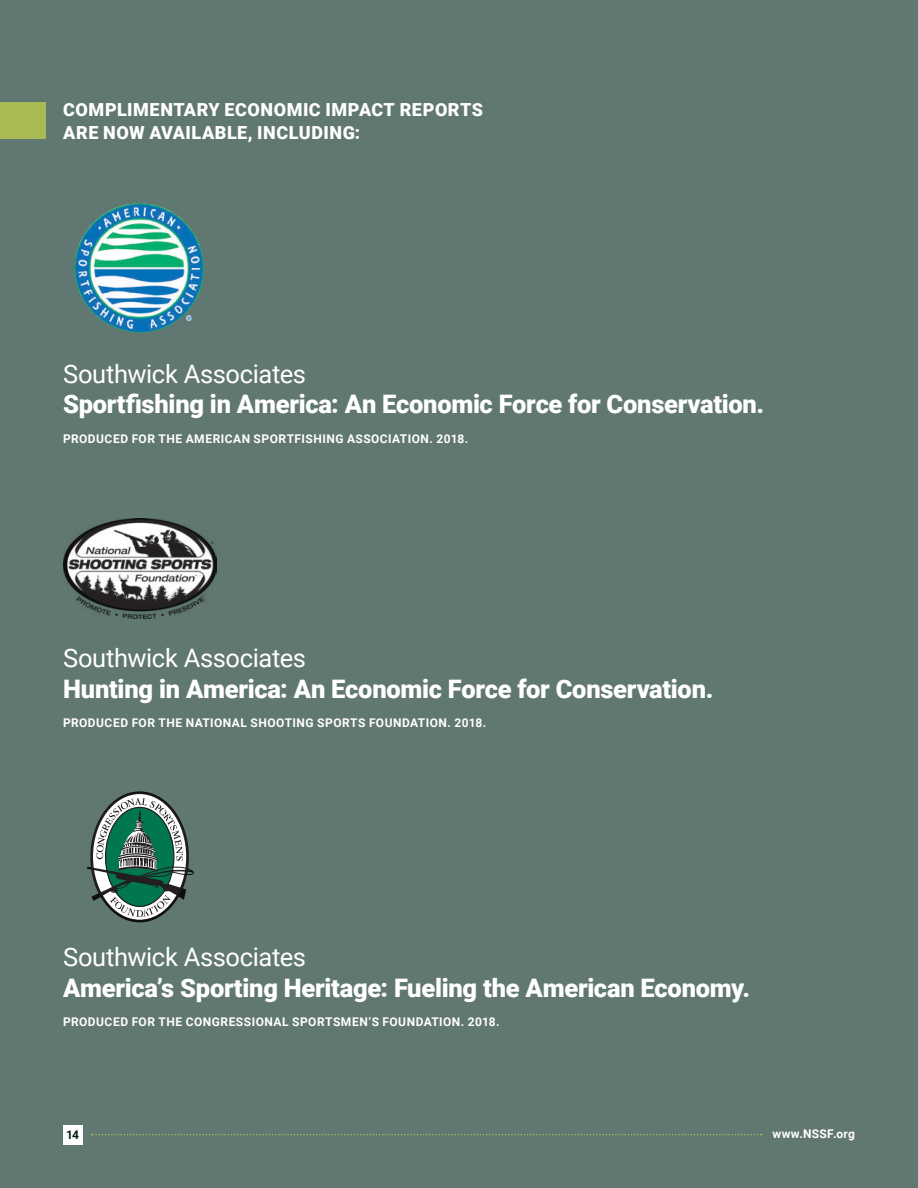
<style>
.page{position:relative;width:918px;height:1188px;background:#617771}
.page>*{position:absolute;margin:0;border:0;box-sizing:border-box;transform-origin:0 0}
.t1{font:900 25.5px "Roboto";letter-spacing:-.01em;color:#fff}
.t2{font:25.5px "Roboto";letter-spacing:-.015em;color:#fff}
.t3{font:900 18px/23.2px "Roboto";letter-spacing:.03em;color:#fff}
.t4{font:700 12px "Roboto";letter-spacing:.04em;color:#fff}
.t5{font:700 12px "Roboto";color:#0b1f1c}
</style>
<div class="page">
<div style="left:63px;top:1125px;width:19px;height:19px;background:#fff"></div>
<svg style="left:92px;top:1134px;width:670px;height:1px"></svg>
<img style="left:75px;top:203px;width:60px;height:101px">
<img style="left:64px;top:518px;width:153px;height:101px">
<svg style="left:87px;top:798px;width:107px;height:119px"></svg>
<div style="left:0;top:102px;width:46px;height:37px;background:#a7ba54"></div>
<h2 class="t3" style="left:63px;top:97px;width:421px">COMPLIMENTARY ECONOMIC IMPACT REPORTS<br>ARE NOW AVAILABLE, INCLUDING:</h2>
<h1 class="t2" style="left:63px;top:356px;width:244px">Southwick Associates</h1>
<h1 class="t1" style="left:63px;top:386px;width:703px">Sportfishing in America: An Economic Force for Conservation.</h1>
<p class="t4" style="left:63px;top:430px;width:407px">PRODUCED FOR THE AMERICAN SPORTFISHING ASSOCIATION. 2018.</p>
<h1 class="t2" style="left:63px;top:640px;width:244px">Southwick Associates</h1>
<h1 class="t1" style="left:63px;top:671px;width:652px">Hunting in America: An Economic Force for Conservation.</h1>
<p class="t4" style="left:63px;top:715px;width:425px">PRODUCED FOR THE NATIONAL SHOOTING SPORTS FOUNDATION. 2018.</p>
<h1 class="t2" style="left:63px;top:939px;width:244px">Southwick Associates</h1>
<h1 class="t1" style="left:63px;top:970px;width:689px">America’s Sporting Heritage: Fueling the American Economy.</h1>
<p class="t4" style="left:63px;top:1014px;width:438px">PRODUCED FOR THE CONGRESSIONAL SPORTSMEN’S FOUNDATION. 2018.</p>
<p class="t5" style="left:66px;top:1127px;width:14px">14</p>
<p class="t4" style="left:773px;top:1126px;width:84px">www.NSSF.org</p>
</div>
